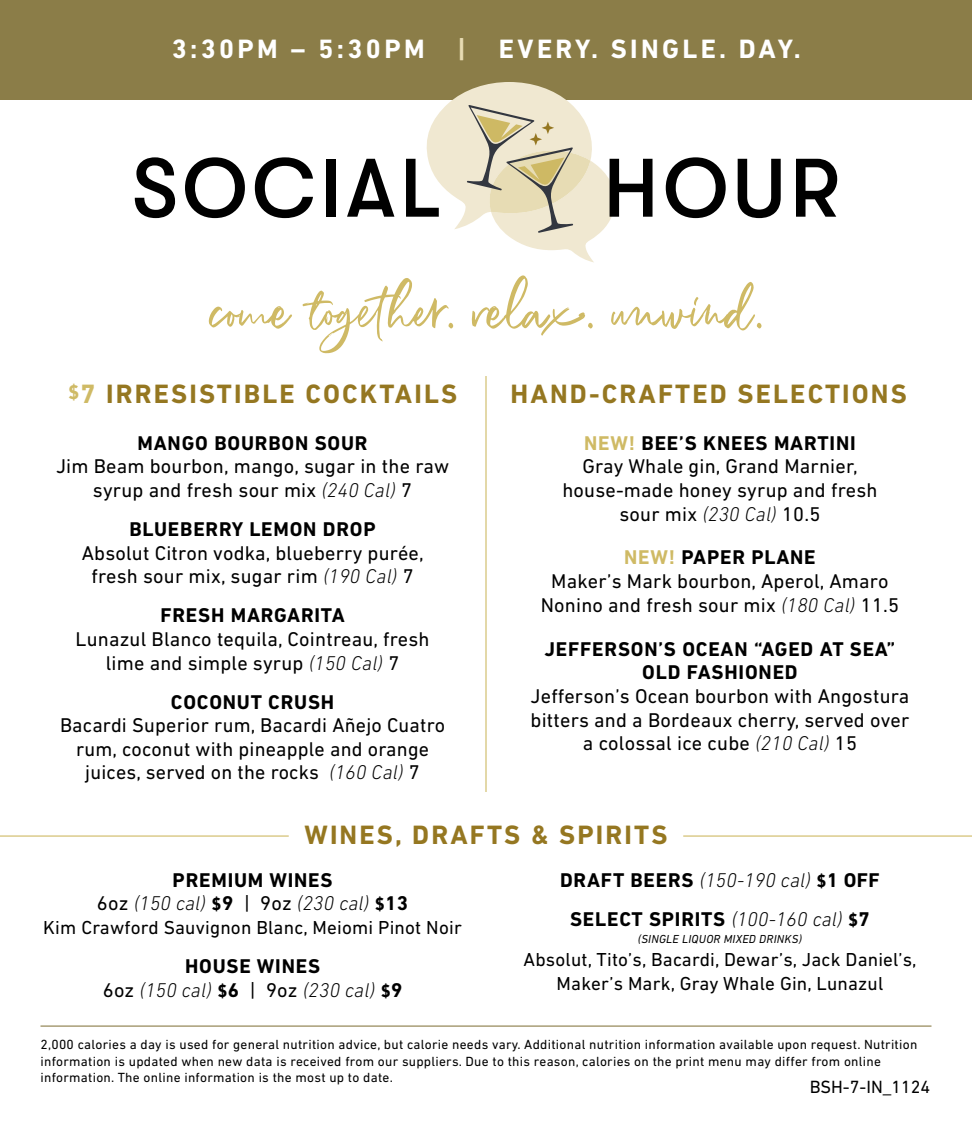
<style>
.page{position:relative;width:972px;height:1134px;background:#fff}
.page>*{position:absolute;margin:0;border:0;box-sizing:border-box;transform-origin:0 0}
.t1{font:85.5px "Richardson Script";letter-spacing:.005em;color:#cfba65}
.t2{font:700 27px "DIN Next LT Pro";letter-spacing:.08em;color:#957721}
.t3{font:700 27px "DIN Next LT Pro";letter-spacing:.125em;color:#fff}
.t4{font:20.25px/23.6px "DIN Next LT Pro";letter-spacing:.01em;color:#000;text-align:center}
.t5{font:700 20.25px/23.6px "DIN Next LT Pro";letter-spacing:.04em;color:#000;text-align:center}
.t6{font:italic 300 20.25px/23.6px "DIN Next LT Pro";letter-spacing:.01em;color:#000;text-align:center}
.t7{font:19.12px/23.6px "DIN Next LT Pro";letter-spacing:.01em;color:#000;text-align:center}
.t8{font:18px "DIN Next LT Pro";color:#000}
.t9{font:13.5px/16.2px "DIN Next LT Pro";letter-spacing:.02em;color:#000}
.t10{font:italic 11.7px "DIN Next LT Pro";letter-spacing:.02em;color:#000}
.s1{color:#e8dcb4}
.s2{color:#cfba65}
.s3{font-weight:300;font-style:italic}
.s4{font-weight:700;color:#cfba65}
.s5{font-weight:700}
.s6{font-size:18px}
.s7{font-weight:700;font-style:normal}
.s8{font-weight:400;font-style:normal}
.s9{font-weight:700;font-style:normal;font-size:18px}
</style>
<div class="page">
<div style="left:0;top:0;width:972px;height:100px;background:#8b7d48"></div>
<hr style="left:40px;top:1026px;width:892px;height:1px;background:#8b7d48">
<hr style="left:0;top:835px;width:289px;height:2px;background:#cfba65">
<hr style="left:683px;top:835px;width:289px;height:2px;background:#cfba65">
<svg style="left:135px;top:157px;width:40px;height:61px"></svg>
<svg style="left:185px;top:157px;width:60px;height:61px"></svg>
<svg style="left:255px;top:157px;width:58px;height:61px"></svg>
<div style="left:326px;top:159px;width:9px;height:58px;background:#000"></div>
<svg style="left:347px;top:159px;width:47px;height:58px"></svg>
<svg style="left:406px;top:82px;width:247px;height:180px"></svg>
<svg style="left:666px;top:157px;width:60px;height:61px"></svg>
<svg style="left:738px;top:159px;width:43px;height:59px"></svg>
<svg style="left:796px;top:159px;width:41px;height:58px"></svg>
<hr style="left:485px;top:376px;width:2px;height:416px;background:#cfba65">
<h2 class="t3" style="left:172px;top:33px;width:631px">3:30PM – 5:30PM <span class="s1">|</span> EVERY. SINGLE. DAY.</h2>
<h1 class="t1" style="left:211px;top:260px;width:552px">come together. relax. unwind.</h1>
<h2 class="t2" style="left:68px;top:378px;width:391px"><sup>$</sup><span class="s2">7</span> IRRESISTIBLE COCKTAILS</h2>
<h2 class="t2" style="left:511px;top:378px;width:398px">HAND-CRAFTED SELECTIONS</h2>
<p class="t5" style="left:138px;top:431px;width:232px">MANGO BOURBON SOUR</p>
<p class="t4" style="left:56px;top:454px;width:395px">Jim Beam bourbon, mango, sugar in the raw syrup and fresh sour mix <span class="s3">(240 Cal)</span> 7</p>
<p class="t5" style="left:129px;top:517px;width:248px">BLUEBERRY LEMON DROP</p>
<p class="t4" style="left:82px;top:541px;width:344px">Absolut Citron vodka, blueberry purée, fresh sour mix, sugar rim <span class="s3">(190 Cal)</span> 7</p>
<p class="t5" style="left:160px;top:604px;width:186px">FRESH MARGARITA</p>
<p class="t4" style="left:76px;top:627px;width:355px">Lunazul Blanco tequila, Cointreau, fresh lime and simple syrup <span class="s3">(150 Cal)</span> 7</p>
<p class="t5" style="left:171px;top:690px;width:165px">COCONUT CRUSH</p>
<p class="t4" style="left:60px;top:713px;width:387px">Bacardi Superior rum, Bacardi Añejo Cuatro rum, coconut with pineapple and orange juices, served on the rocks <span class="s3">(160 Cal)</span> 7</p>
<p class="t4" style="left:562px;top:431px;width:317px"><span class="s4">NEW!</span> <span class="s5">BEE’S KNEES MARTINI<br></span>Gray Whale gin, Grand Marnier, house-made honey syrup and fresh sour mix <span class="s3">(230 Cal)</span> 10.5</p>
<p class="t4" style="left:541px;top:546px;width:360px"><span class="s4">NEW!</span> <span class="s5">PAPER PLANE<br></span>Maker’s Mark bourbon, Aperol, Amaro<br>Nonino and fresh sour mix <span class="s3">(180 Cal)</span> 11.5</p>
<p class="t5" style="left:545px;top:637px;width:352px">JEFFERSON’S OCEAN “AGED AT SEA”<br>OLD FASHIONED</p>
<p class="t4" style="left:531px;top:684px;width:380px">Jefferson’s Ocean bourbon with Angostura bitters and a Bordeaux cherry, served over a colossal ice cube <span class="s3">(210 Cal)</span> 15</p>
<h2 class="t2" style="left:304px;top:819px;width:365px">WINES, DRAFTS &amp; SPIRITS</h2>
<p class="t5" style="left:560px;top:860px;width:321px;line-height:38.9px">DRAFT BEERS <span class="s3">(150-190 cal)</span> <span class="s6">$</span>1 OFF<br>SELECT SPIRITS <span class="s3">(100-160 cal)</span> <span class="s6">$</span>7</p>
<p class="t10" style="left:638px;top:933px;width:166px">(SINGLE LIQUOR MIXED DRINKS)</p>
<p class="t7" style="left:524px;top:948px;width:395px">Absolut, Tito’s, Bacardi, Dewar’s, Jack Daniel’s,<br>Maker’s Mark, Gray Whale Gin, Lunazul</p>
<p class="t6" style="left:97px;top:868px;width:313px"><span class="s7">PREMIUM WINES<br></span><span class="s8">6oz</span> (150 cal) <span class="s9">$</span><span class="s7">9</span> <span class="s8">| 9oz</span> (230 cal) <span class="s9">$</span><span class="s7">13</span></p>
<p class="t7" style="left:43px;top:915px;width:420px">Kim Crawford Sauvignon Blanc, Meiomi Pinot Noir</p>
<p class="t6" style="left:103px;top:954px;width:301px"><span class="s7">HOUSE WINES<br></span><span class="s8">6oz</span> (150 cal) <span class="s9">$</span><span class="s7">6</span> <span class="s8">| 9oz</span> (230 cal) <span class="s9">$</span><span class="s7">9</span></p>
<p class="t9" style="left:40px;top:1037px;width:878px">2,000 calories a day is used for general nutrition advice, but calorie needs vary. Additional nutrition information available upon request. Nutrition information is updated when new data is received from our suppliers. Due to this reason, calories on the print menu may differ from online information. The online information is the most up to date.</p>
<p class="t8" style="left:810px;top:1076px;width:122px">BSH-7-IN_1124</p>
</div>
